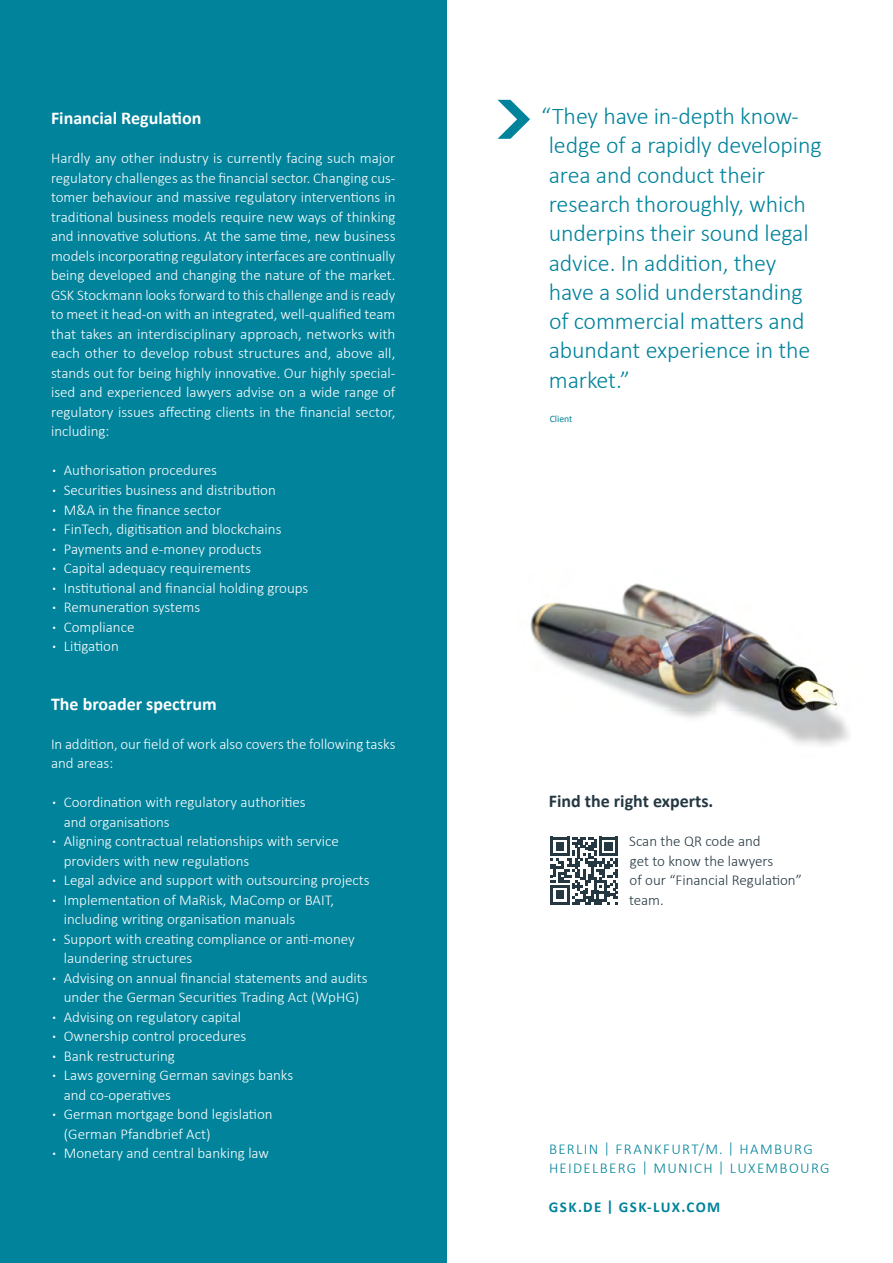
<style>
.page{position:relative;width:893px;height:1263px;background:#fff}
.page>*{position:absolute;margin:0;border:0;box-sizing:border-box;transform-origin:0 0}
._01_Zitat_ENG{font:300 24px/29.2px "Calibri";letter-spacing:-.005em;color:#00839b}
._03_Subheadline_ENG{font:700 18px "Calibri";color:#fff}
._10_Find_the_right_e{font:700 18px "Calibri";color:#253842}
._04_Text_ENG{font:300 15px/19.5px "Calibri";color:#fff}
._11_Scan_the_QR_code{font:300 15px/19.5px "Calibri";color:#253842}
._04_Text_DE{font:300 15px/19.5px "Calibri";color:#fff}
._12_Orte{font:300 15px "Calibri";letter-spacing:.085em;color:#00839b}
._13_Webseiten{font:700 15px "Calibri";letter-spacing:.095em;color:#00839b}
._02_Zitatgeber_ENG{font:9.75px "Calibri";color:#00839b}
.s1{font-size:25.5px}
</style>
<div class="page">
<img style="left:530px;top:583px;width:319px;height:163px">
<div style="left:0;top:0;width:446px;height:1263px;background:#00839b"></div>
<svg style="left:497px;top:100px;width:33px;height:39px"></svg>
<svg style="left:550px;top:837px;width:68px;height:67px"></svg>
<p class="_03_Subheadline_ENG" style="left:51px;top:107px;width:152px">Financial Regulation</p>
<p class="_04_Text_ENG" style="left:51px;top:148px;width:346px;text-align:justify">Hardly any other industry is currently facing such major regulatory challenges as the financial sector. Changing cus&shy;tomer behaviour and massive regulatory interventions in traditional business models require new ways of thinking and innovative solutions. At the same time, new business models incorporating regulatory interfaces are continually being developed and changing the nature of the market.<br>GSK Stockmann looks forward to this challenge and is ready to meet it head-on with an integrated, well-qualified team that takes an interdisciplinary approach, networks with each other to develop robust structures and, above all, stands out for being highly innovative. Our highly special&shy;ised and experienced lawyers advise on a wide range of regulatory issues affecting clients in the financial sector, including:</p>
<p class="_04_Text_ENG" style="left:51px;top:460px;width:167px"><span class="s1">·</span> Authorisation procedures</p>
<p class="_04_Text_ENG" style="left:51px;top:479px;width:226px"><span class="s1">·</span> Securities business and distribution</p>
<p class="_04_Text_ENG" style="left:51px;top:499px;width:172px"><span class="s1">·</span> M&amp;A in the finance sector</p>
<p class="_04_Text_ENG" style="left:51px;top:519px;width:232px"><span class="s1">·</span> FinTech, digitisation and blockchains</p>
<p class="_04_Text_ENG" style="left:51px;top:538px;width:212px"><span class="s1">·</span> Payments and e-money products</p>
<p class="_04_Text_ENG" style="left:51px;top:558px;width:202px"><span class="s1">·</span> Capital adequacy requirements</p>
<p class="_04_Text_ENG" style="left:51px;top:577px;width:259px"><span class="s1">·</span> Institutional and financial holding groups</p>
<p class="_04_Text_ENG" style="left:51px;top:597px;width:151px"><span class="s1">·</span> Remuneration systems</p>
<p class="_04_Text_ENG" style="left:51px;top:616px;width:85px"><span class="s1">·</span> Compliance</p>
<p class="_04_Text_ENG" style="left:51px;top:636px;width:69px"><span class="s1">·</span> Litigation</p>
<p class="_03_Subheadline_ENG" style="left:51px;top:692px;width:167px">The broader spectrum</p>
<p class="_04_Text_DE" style="left:51px;top:733px;width:346px">In addition, our field of work also covers the following tasks and areas:</p>
<p class="_04_Text_ENG" style="left:64px;top:792px;width:243px;text-indent:-13px"><span class="s1">·</span> Coordination with regulatory authorities and organisations</p>
<p class="_04_Text_ENG" style="left:64px;top:831px;width:277px;text-indent:-13px"><span class="s1">·</span> Aligning contractual relationships with service providers with new regulations</p>
<p class="_04_Text_ENG" style="left:51px;top:870px;width:320px"><span class="s1">·</span> Legal advice and support with outsourcing projects</p>
<p class="_04_Text_ENG" style="left:64px;top:889px;width:272px;text-indent:-13px"><span class="s1">·</span> Implementation of MaRisk, MaComp or BAIT, including writing organisation manuals</p>
<p class="_04_Text_ENG" style="left:64px;top:928px;width:292px;text-indent:-13px"><span class="s1">·</span> Support with creating compliance or anti-money laundering structures</p>
<p class="_04_Text_ENG" style="left:51px;top:967px;width:318px;text-align:center"><span class="s1">·</span> Advising on annual financial statements and audits under the German Securities Trading Act (WpHG)</p>
<p class="_04_Text_ENG" style="left:51px;top:1006px;width:192px"><span class="s1">·</span> Advising on regulatory capital</p>
<p class="_04_Text_ENG" style="left:51px;top:1026px;width:197px"><span class="s1">·</span> Ownership control procedures</p>
<p class="_04_Text_ENG" style="left:51px;top:1045px;width:125px"><span class="s1">·</span> Bank restructuring</p>
<p class="_04_Text_ENG" style="left:64px;top:1065px;width:231px;text-indent:-13px"><span class="s1">·</span> Laws governing German savings banks and co-operatives</p>
<p class="_04_Text_ENG" style="left:64px;top:1104px;width:210px;text-indent:-13px"><span class="s1">·</span> German mortgage bond legislation (German Pfandbrief Act)</p>
<p class="_04_Text_ENG" style="left:51px;top:1143px;width:220px"><span class="s1">·</span> Monetary and central banking law</p>
<p class="_01_Zitat_ENG" style="left:549px;top:100px;width:274px;text-indent:-7px">“They have in-depth know&shy;ledge of a rapidly developing area and conduct their research thoroughly, which underpins their sound legal advice. In addition, they have a solid understanding of commercial matters and abundant experience in the market.”</p>
<p class="_02_Zitatgeber_ENG" style="left:550px;top:412px;width:24px">Client</p>
<p class="_10_Find_the_right_e" style="left:549px;top:790px;width:166px">Find the right experts.</p>
<p class="_11_Scan_the_QR_code" style="left:629px;top:831px;width:174px">Scan the QR code and<br>get to know the lawyers<br>of our “Financial Regulation” team.</p>
<p class="_12_Orte" style="left:549px;top:1139px;width:265px">BERLIN | FRANKFURT/M. | HAMBURG</p>
<p class="_12_Orte" style="left:549px;top:1159px;width:282px">HEIDELBERG | MUNICH | LUXEMBOURG</p>
<p class="_13_Webseiten" style="left:549px;top:1197px;width:173px">GSK.DE | GSK-LUX.COM</p>
</div>
